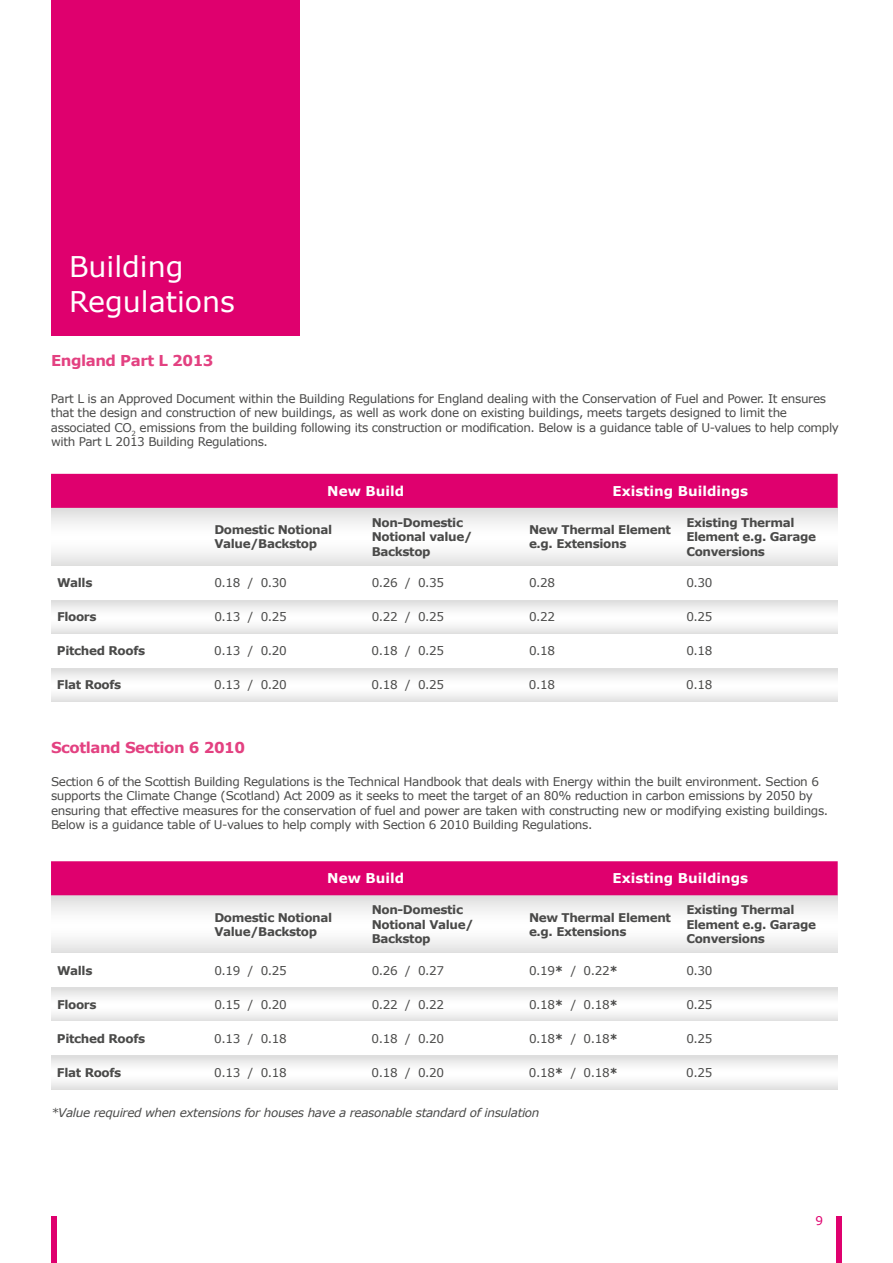
<style>
.page{position:relative;width:893px;height:1263px;background:#fff}
.page>*{position:absolute;margin:0;border:0;box-sizing:border-box;transform-origin:0 0}
.t1{font:28.5px/34.2px "Verdana";color:#fff}
.t2{font:700 15px "Verdana";letter-spacing:-.03em;color:#e34181}
.t3{font:700 13.5px "Verdana";color:#fff}
.t4{font:12px/14.4px "Verdana";letter-spacing:-.03em;color:#4a4a49}
.t5{font:700 12px/14.4px "Verdana";letter-spacing:-.03em;color:#4a4a49}
.t6{font:italic 12px "Verdana";letter-spacing:-.03em;color:#4a4a49}
.t7{font:12px "Verdana";color:#df006e}
.s1{font-weight:700}
</style>
<div class="page">
<div style="left:51px;top:1216px;width:6px;height:47px;background:#df006e"></div>
<div style="left:836px;top:1216px;width:6px;height:47px;background:#df006e"></div>
<svg style="left:51px;top:600px;width:787px;height:33px"></svg>
<svg style="left:51px;top:988px;width:787px;height:33px"></svg>
<svg style="left:51px;top:508px;width:787px;height:57px"></svg>
<svg style="left:51px;top:895px;width:787px;height:58px"></svg>
<svg style="left:51px;top:668px;width:787px;height:34px"></svg>
<svg style="left:51px;top:1056px;width:787px;height:33px"></svg>
<div style="left:51px;top:0;width:249px;height:336px;background:#df006e"></div>
<div style="left:51px;top:474px;width:787px;height:34px;background:#df006e"></div>
<div style="left:51px;top:861px;width:787px;height:34px;background:#df006e"></div>
<h1 class="t1" style="left:69px;top:249px;width:168px">Building<br>Regulations</h1>
<p class="t2" style="left:51px;top:351px;width:164px">England Part L 2013</p>
<p class="t4" style="left:51px;top:391px;width:790px">Part L is an Approved Document within the Building Regulations for England dealing with the Conservation of Fuel and Power. It ensures that the design and construction of new buildings, as well as work done on existing buildings, meets targets designed to limit the associated CO<sub>2</sub> emissions from the building following its construction or modification. Below is a guidance table of U-values to help comply with Part L 2013 Building Regulations.</p>
<p class="t3" style="left:327px;top:482px;width:78px">New Build</p>
<p class="t3" style="left:613px;top:482px;width:137px">Existing Buildings</p>
<p class="t5" style="left:214px;top:522px;width:119px">Domestic Notional<br>Value/Backstop</p>
<p class="t5" style="left:372px;top:515px;width:102px">Non-Domestic<br>Notional value/<br>Backstop</p>
<p class="t5" style="left:529px;top:522px;width:144px">New Thermal Element e.g. Extensions</p>
<p class="t5" style="left:686px;top:515px;width:131px">Existing Thermal<br>Element e.g. Garage<br>Conversions</p>
<p class="t5" style="left:57px;top:575px;width:37px">Walls</p>
<p class="t4" style="left:214px;top:575px;width:74px">0.18 / 0.30</p>
<p class="t4" style="left:372px;top:575px;width:74px">0.26 / 0.35</p>
<p class="t4" style="left:529px;top:575px;width:28px">0.28</p>
<p class="t4" style="left:686px;top:575px;width:28px">0.30</p>
<p class="t5" style="left:57px;top:609px;width:41px">Floors</p>
<p class="t4" style="left:214px;top:609px;width:74px">0.13 / 0.25</p>
<p class="t4" style="left:372px;top:609px;width:74px">0.22 / 0.25</p>
<p class="t4" style="left:529px;top:609px;width:28px">0.22</p>
<p class="t4" style="left:686px;top:609px;width:28px">0.25</p>
<p class="t5" style="left:57px;top:643px;width:90px">Pitched Roofs</p>
<p class="t4" style="left:214px;top:643px;width:74px">0.13 / 0.20</p>
<p class="t4" style="left:372px;top:643px;width:74px">0.18 / 0.25</p>
<p class="t4" style="left:529px;top:643px;width:28px">0.18</p>
<p class="t4" style="left:686px;top:643px;width:28px">0.18</p>
<p class="t5" style="left:57px;top:677px;width:66px">Flat Roofs</p>
<p class="t4" style="left:214px;top:677px;width:74px">0.13 / 0.20</p>
<p class="t4" style="left:372px;top:677px;width:74px">0.18 / 0.25</p>
<p class="t4" style="left:529px;top:677px;width:28px">0.18</p>
<p class="t4" style="left:686px;top:677px;width:28px">0.18</p>
<p class="t2" style="left:51px;top:738px;width:196px">Scotland Section 6 2010</p>
<p class="t4" style="left:51px;top:774px;width:779px">Section 6 of the Scottish Building Regulations is the Technical Handbook that deals with Energy within the built environment. Section 6 supports the Climate Change (Scotland) Act 2009 as it seeks to meet the target of an 80% reduction in carbon emissions by 2050 by ensuring that effective measures for the conservation of fuel and power are taken with constructing new or modifying existing buildings.<br>Below is a guidance table of U-values to help comply with Section 6 2010 Building Regulations.</p>
<p class="t3" style="left:327px;top:870px;width:78px">New Build</p>
<p class="t3" style="left:613px;top:870px;width:137px">Existing Buildings</p>
<p class="t5" style="left:214px;top:909px;width:119px">Domestic Notional<br>Value/Backstop</p>
<p class="t5" style="left:372px;top:902px;width:104px">Non-Domestic<br>Notional Value/<br>Backstop</p>
<p class="t5" style="left:529px;top:909px;width:144px">New Thermal Element e.g. Extensions</p>
<p class="t5" style="left:686px;top:902px;width:131px">Existing Thermal<br>Element e.g. Garage<br>Conversions</p>
<p class="t5" style="left:57px;top:963px;width:37px">Walls</p>
<p class="t4" style="left:214px;top:963px;width:74px">0.19 / 0.25</p>
<p class="t4" style="left:372px;top:963px;width:74px">0.26 / 0.27</p>
<p class="t4" style="left:529px;top:963px;width:90px">0.19<span class="s1">*</span> / 0.22<span class="s1">*</span></p>
<p class="t4" style="left:686px;top:963px;width:28px">0.30</p>
<p class="t5" style="left:57px;top:997px;width:41px">Floors</p>
<p class="t4" style="left:214px;top:997px;width:74px">0.15 / 0.20</p>
<p class="t4" style="left:372px;top:997px;width:74px">0.22 / 0.22</p>
<p class="t4" style="left:529px;top:997px;width:90px">0.18<span class="s1">*</span> / 0.18<span class="s1">*</span></p>
<p class="t4" style="left:686px;top:997px;width:28px">0.25</p>
<p class="t5" style="left:57px;top:1031px;width:90px">Pitched Roofs</p>
<p class="t4" style="left:214px;top:1031px;width:74px">0.13 / 0.18</p>
<p class="t4" style="left:372px;top:1031px;width:74px">0.18 / 0.20</p>
<p class="t4" style="left:529px;top:1031px;width:90px">0.18<span class="s1">*</span> / 0.18<span class="s1">*</span></p>
<p class="t4" style="left:686px;top:1031px;width:28px">0.25</p>
<p class="t5" style="left:57px;top:1065px;width:66px">Flat Roofs</p>
<p class="t4" style="left:214px;top:1065px;width:74px">0.13 / 0.18</p>
<p class="t4" style="left:372px;top:1065px;width:74px">0.18 / 0.20</p>
<p class="t4" style="left:529px;top:1065px;width:90px">0.18<span class="s1">*</span> / 0.18<span class="s1">*</span></p>
<p class="t4" style="left:686px;top:1065px;width:28px">0.25</p>
<p class="t6" style="left:51px;top:1105px;width:490px">*Value required when extensions for houses have a reasonable standard of insulation</p>
<p class="t7" style="left:816px;top:1213px;width:9px">9</p>
</div>
